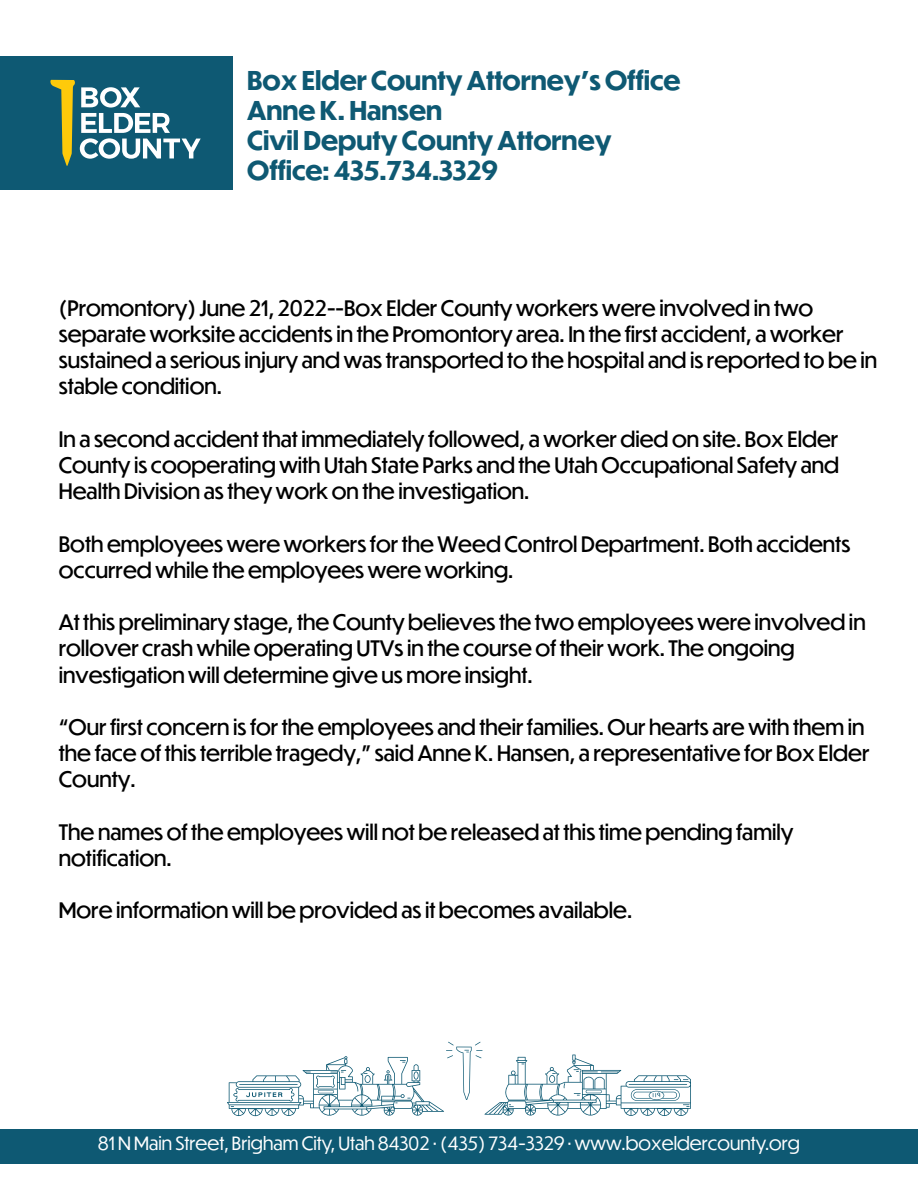
<style>
.page{position:relative;width:918px;height:1188px;background:#fff}
.page>*{position:absolute;margin:0;border:0;box-sizing:border-box;transform-origin:0 0}
.t1{font:700 25.5px/29.7px "Dunbar Tall";color:#0e5973}
.t2{font:21px/26.2px "Dunbar Tall";color:#000}
.t3{font:18px "Dunbar Tall";letter-spacing:.005em;color:#fff}
</style>
<div class="page">
<div style="left:0;top:1129px;width:918px;height:35px;background:#0e5973"></div>
<div style="left:0;top:56px;width:232px;height:134px;background:#0e5973"></div>
<svg style="left:50px;top:80px;width:151px;height:86px"></svg>
<svg style="left:227px;top:1042px;width:464px;height:74px"></svg>
<p class="t1" style="left:247px;top:65px;width:435px">Box Elder County Attorney's Office<br>Anne K. Hansen<br>Civil Deputy County Attorney<br>Office: 435.734.3329</p>
<p class="t2" style="left:59px;top:294px;width:820px">(Promontory) June 21, 2022--Box Elder County workers were involved in two separate worksite accidents in the Promontory area. In the first accident, a worker sustained a serious injury and was transported to the hospital and is reported to be in stable condition.</p>
<p class="t2" style="left:59px;top:425px;width:782px;text-align:justify">In a second accident that immediately followed, a worker died on site. Box Elder County is cooperating with Utah State Parks and the Utah Occupational Safety and Health Division as they work on the investigation.</p>
<p class="t2" style="left:59px;top:530px;width:793px">Both employees were workers for the Weed Control Department. Both accidents occurred while the employees were working.</p>
<p class="t2" style="left:59px;top:608px;width:808px">At this preliminary stage, the County believes the two employees were involved in rollover crash while operating UTVs in the course of their work. The ongoing investigation will determine give us more insight.</p>
<p class="t2" style="left:59px;top:713px;width:812px">“Our first concern is for the employees and their families. Our hearts are with them in the face of this terrible tragedy,” said Anne K. Hansen, a representative for Box Elder<br>County.</p>
<p class="t2" style="left:59px;top:818px;width:736px">The names of the employees will not be released at this time pending family notification.</p>
<p class="t2" style="left:59px;top:897px;width:575px">More information will be provided as it becomes available.</p>
<p class="t3" style="left:98px;top:1131px;width:703px">81 N Main Street, Brigham City, Utah 84302 · (435) 734-3329 · www.boxeldercounty.org</p>
</div>
